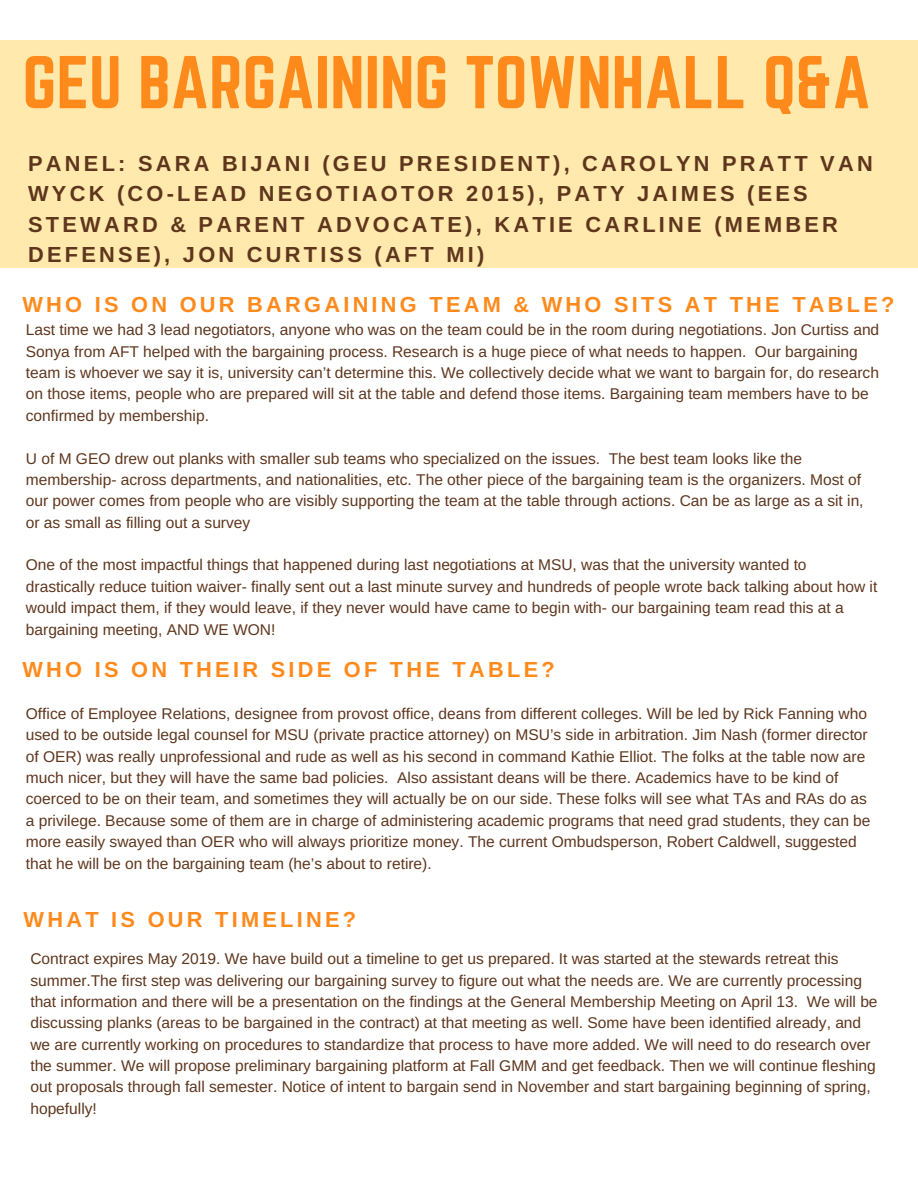
<style>
.page{position:relative;width:918px;height:1188px;background:#fff}
.page>*{position:absolute;margin:0;border:0;box-sizing:border-box;transform-origin:0 0}
.t1{font:65.4px "Norwester";color:#ff8a1c}
.t2{font:700 21.75px/30.3px "Arimo";letter-spacing:.15em;color:#5e361d}
.t3{font:700 21.75px "Arimo";letter-spacing:.15em;color:#ff8a1c}
.t4{font:15.6px/21.3px "Arimo";color:#5e361d}
</style>
<div class="page">
<div style="left:0;top:40px;width:918px;height:228px;background:#ffe9ad"></div>
<h1 class="t1" style="left:22px;top:51px;width:850px">GEU BARGAINING TOWNHALL Q&amp;A</h1>
<h2 class="t2" style="left:28px;top:148px;width:846px">PANEL: SARA BIJANI (GEU PRESIDENT), CAROLYN PRATT VAN WYCK (CO-LEAD NEGOTIAOTOR 2015), PATY JAIMES (EES STEWARD &amp; PARENT ADVOCATE), KATIE CARLINE (MEMBER DEFENSE), JON CURTISS (AFT MI)</h2>
<h2 class="t3" style="left:22px;top:292px;width:874px">WHO IS ON OUR BARGAINING TEAM &amp; WHO SITS AT THE TABLE?</h2>
<p class="t4" style="left:26px;top:319px;width:855px">Last time we had 3 lead negotiators, anyone who was on the team could be in the room during negotiations. Jon Curtiss and Sonya from AFT helped with the bargaining process. Research is a huge piece of what needs to happen. Our bargaining team is whoever we say it is, university can’t determine this. We collectively decide what we want to bargain for, do research on those items, people who are prepared will sit at the table and defend those items. Bargaining team members have to be confirmed by membership.</p>
<p class="t4" style="left:26px;top:447px;width:839px">U of M GEO drew out planks with smaller sub teams who specialized on the issues. The best team looks like the membership- across departments, and nationalities, etc. The other piece of the bargaining team is the organizers. Most of our power comes from people who are visibly supporting the team at the table through actions. Can be as large as a sit in, or as small as filling out a survey</p>
<p class="t4" style="left:26px;top:554px;width:853px">One of the most impactful things that happened during last negotiations at MSU, was that the university wanted to drastically reduce tuition waiver- finally sent out a last minute survey and hundreds of people wrote back talking about how it would impact them, if they would leave, if they never would have came to begin with- our bargaining team read this at a bargaining meeting, AND WE WON!</p>
<h2 class="t3" style="left:22px;top:658px;width:534px">WHO IS ON THEIR SIDE OF THE TABLE?</h2>
<p class="t4" style="left:26px;top:703px;width:846px">Office of Employee Relations, designee from provost office, deans from different colleges. Will be led by Rick Fanning who used to be outside legal counsel for MSU (private practice attorney) on MSU’s side in arbitration. Jim Nash (former director of OER) was really unprofessional and rude as well as his second in command Kathie Elliot. The folks at the table now are much nicer, but they will have the same bad policies. Also assistant deans will be there. Academics have to be kind of coerced to be on their team, and sometimes they will actually be on our side. These folks will see what TAs and RAs do as a privilege. Because some of them are in charge of administering academic programs that need grad students, they can be more easily swayed than OER who will always prioritize money. The current Ombudsperson, Robert Caldwell, suggested that he will be on the bargaining team (he’s about to retire).</p>
<h2 class="t3" style="left:24px;top:907px;width:334px">WHAT IS OUR TIMELINE?</h2>
<p class="t4" style="left:30px;top:948px;width:849px">Contract expires May 2019. We have build out a timeline to get us prepared. It was started at the stewards retreat this summer.The first step was delivering our bargaining survey to figure out what the needs are. We are currently processing that information and there will be a presentation on the findings at the General Membership Meeting on April 13. We will be discussing planks (areas to be bargained in the contract) at that meeting as well. Some have been identified already, and we are currently working on procedures to standardize that process to have more added. We will need to do research over the summer. We will propose preliminary bargaining platform at Fall GMM and get feedback. Then we will continue fleshing out proposals through fall semester. Notice of intent to bargain send in November and start bargaining beginning of spring, hopefully!</p>
</div>
